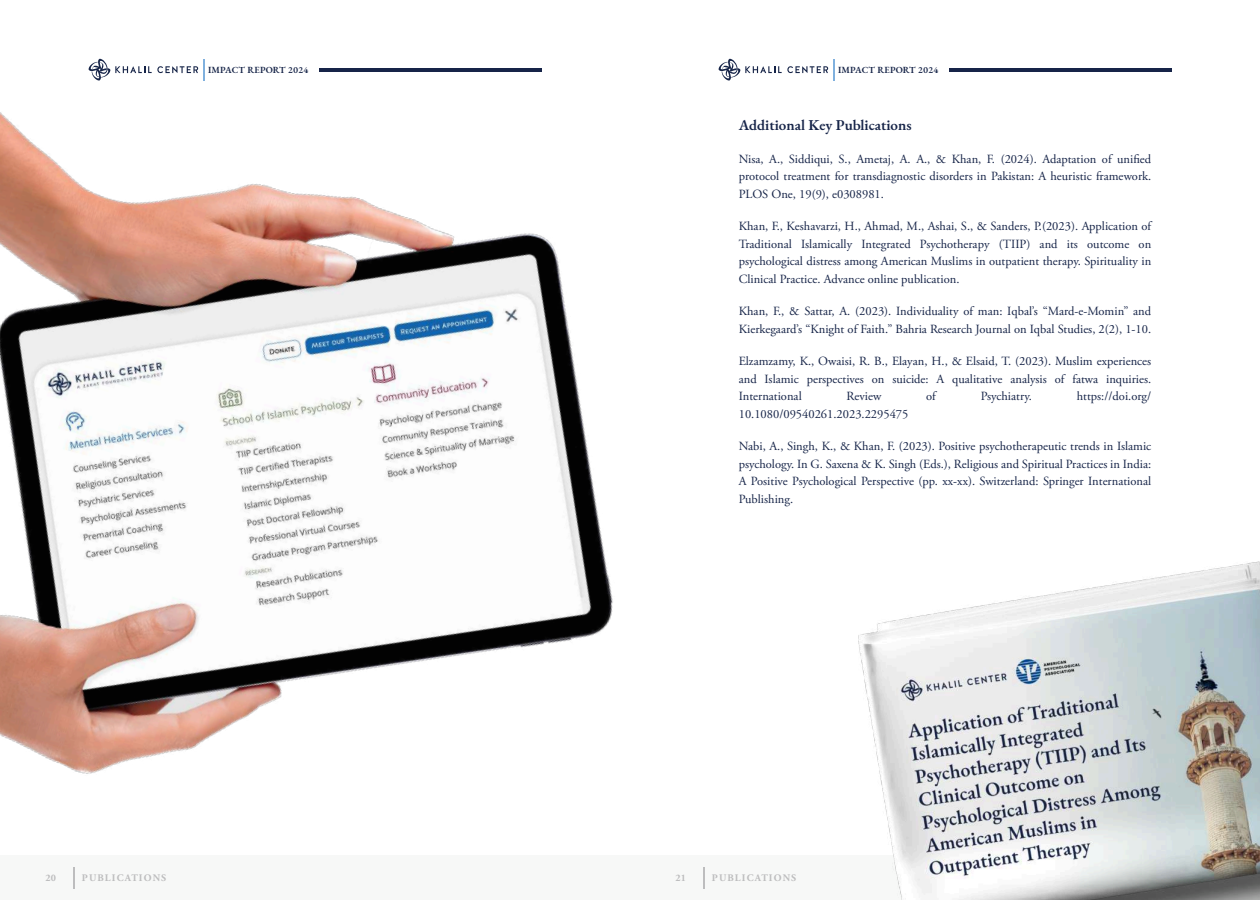
<style>
.page{position:relative;width:1260px;height:900px;background:#fff}
.page>*{position:absolute;margin:0;border:0;box-sizing:border-box;transform-origin:0 0}
.t1{font:600 15px "EB Garamond";color:#162448}
.t2{font:12.5px/17.5px "Adobe Garamond Pro";color:#162448;text-align:justify}
.t3{font:700 10px "Adobe Garamond Pro";letter-spacing:.11em;color:#bdbdbe}
.t4{font:600 9.38px "EB Garamond";letter-spacing:.015em;color:#162448}
</style>
<div class="page">
<hr style="left:949px;top:68px;width:222px;height:3px;background:#162448">
<svg style="left:825px;top:66px;width:3px;height:8px"></svg>
<div style="left:630px;top:855px;width:630px;height:45px;background:#f7f8f7"></div>
<hr style="left:833px;top:59px;width:2px;height:22px;background:#7fb0de">
<img style="left:858px;top:561px;width:402px;height:339px">
<img style="left:0;top:58px;width:825px;height:831px">
<p class="t4" style="left:208px;top:64px;width:102px">IMPACT REPORT 2024</p>
<p class="t4" style="left:838px;top:64px;width:102px">IMPACT REPORT 2024</p>
<p class="t1" style="left:739px;top:115px;width:174px">Additional Key Publications</p>
<p class="t2" style="left:739px;top:151px;width:414px">Nisa, A., Siddiqui, S., Ametaj, A. A., &amp; Khan, F. (2024). Adaptation of unified protocol treatment for transdiagnostic disorders in Pakistan: A heuristic framework.<br>PLOS One, 19(9), e0308981.</p>
<p class="t2" style="left:739px;top:219px;width:414px">Khan, F., Keshavarzi, H., Ahmad, M., Ashai, S., &amp; Sanders, P.(2023). Application of Traditional Islamically Integrated Psychotherapy (TIIP) and its outcome on psychological distress among American Muslims in outpatient therapy. Spirituality in Clinical Practice. Advance online publication.</p>
<p class="t2" style="left:739px;top:304px;width:414px">Khan, F., &amp; Sattar, A. (2023). Individuality of man: Iqbal’s “Mard-e-Momin” and<br>Kierkegaard’s “Knight of Faith.” Bahria Research Journal on Iqbal Studies, 2(2), 1-10.</p>
<p class="t2" style="left:739px;top:354px;width:414px">Elzamzamy, K., Owaisi, R. B., Elayan, H., &amp; Elsaid, T. (2023). Muslim experiences and Islamic perspectives on suicide: A qualitative analysis of fatwa inquiries.<br>International</p>
<p class="t2" style="left:847px;top:389px;width:36px">Review</p>
<p class="t2" style="left:926px;top:389px;width:11px">of</p>
<p class="t2" style="left:981px;top:389px;width:53px">Psychiatry.</p>
<p class="t2" style="left:1077px;top:389px;width:76px">https://doi.org/</p>
<p class="t2" style="left:739px;top:406px;width:171px">10.1080/09540261.2023.2295475</p>
<p class="t2" style="left:739px;top:439px;width:414px">Nabi, A., Singh, K., &amp; Khan, F. (2023). Positive psychotherapeutic trends in Islamic psychology. In G. Saxena &amp; K. Singh (Eds.), Religious and Spiritual Practices in India:<br>A Positive Psychological Perspective (pp. xx-xx). Switzerland: Springer International Publishing.</p>
<p class="t3" style="left:45px;top:874px;width:12px">20</p>
<p class="t3" style="left:675px;top:874px;width:12px">21</p>
<p class="t3" style="left:712px;top:874px;width:86px">PUBLICATIONS</p>
<p class="t3" style="left:82px;top:874px;width:86px">PUBLICATIONS</p>
</div>
